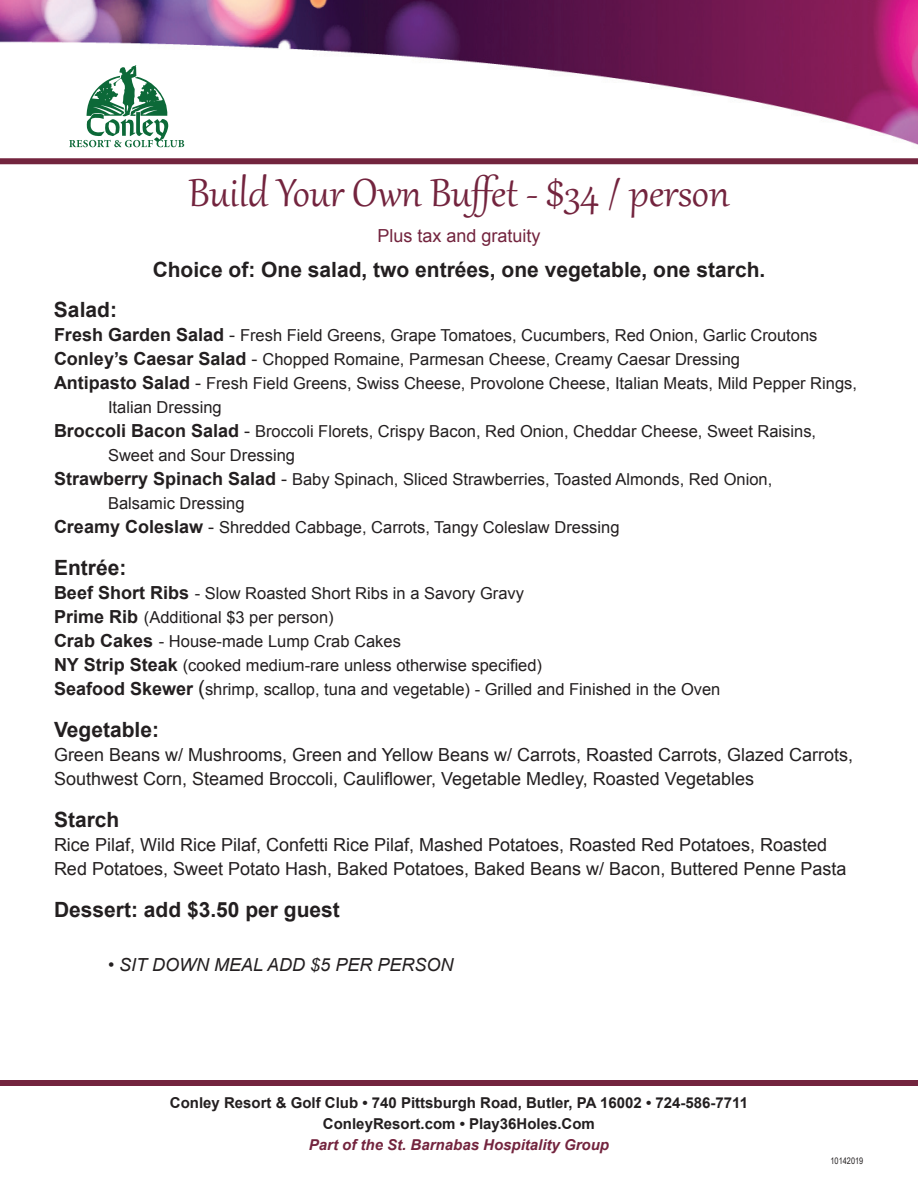
<style>
.page{position:relative;width:918px;height:1188px;background:#fff}
.page>*{position:absolute;margin:0;border:0;box-sizing:border-box;transform-origin:0 0}
.t1{font:48px "Gabriola";color:#73243e}
.t2{font:700 21px "Arial";color:#231f20}
.t3{font:18px/24px "Arial";color:#231f20}
.t4{font:italic 18px "Arial";color:#231f20}
.t5{font:18px "Arial";color:#73243e}
.t6{font:16.5px/24px "Arial";color:#231f20}
.t7{font:700 15px/21px "Arial";color:#231f20;text-align:center}
.t8{font:italic 700 15px "Arial";color:#73243e}
.t9{font:9px "Arial Narrow";color:#231f20}
.s1{font-weight:700;font-size:18px}
.s2{font-size:18px}
.s3{font-size:21px}
</style>
<div class="page">
<img style="left:0;top:0;width:918px;height:148px">
<svg style="left:69px;top:65px;width:115px;height:82px"></svg>
<div style="left:0;top:158px;width:918px;height:6px;background:#73243e"></div>
<div style="left:0;top:1080px;width:918px;height:6px;background:#73243e"></div>
<h1 class="t1" style="left:188px;top:161px;width:543px">Build Your Own Buffet - $34 / person</h1>
<p class="t5" style="left:377px;top:224px;width:165px">Plus tax and gratuity</p>
<p class="t2" style="left:153px;top:255px;width:614px">Choice of: One salad, two entrées, one vegetable, one starch.</p>
<p class="t2" style="left:54px;top:296px;width:65px">Salad:</p>
<p class="t6" style="left:54px;top:323px;width:765px"><span class="s1">Fresh Garden Salad</span> <span class="s2">-</span> Fresh Field Greens, Grape Tomatoes, Cucumbers, Red Onion, Garlic Croutons</p>
<p class="t6" style="left:54px;top:347px;width:688px"><span class="s1">Conley’s Caesar Salad</span> <span class="s2">-</span> Chopped Romaine, Parmesan Cheese, Creamy Caesar Dressing</p>
<p class="t6" style="left:54px;top:371px;width:805px"><span class="s1">Antipasto Salad</span> <span class="s2">-</span> Fresh Field Greens, Swiss Cheese, Provolone Cheese, Italian Meats, Mild Pepper Rings,</p>
<p class="t6" style="left:108px;top:395px;width:115px">Italian Dressing</p>
<p class="t6" style="left:54px;top:419px;width:764px"><span class="s1">Broccoli Bacon Salad</span> <span class="s2">-</span> Broccoli Florets, Crispy Bacon, Red Onion, Cheddar Cheese, Sweet Raisins,</p>
<p class="t6" style="left:108px;top:443px;width:189px">Sweet and Sour Dressing</p>
<p class="t6" style="left:54px;top:467px;width:720px"><span class="s1">Strawberry Spinach Salad</span> <span class="s2">-</span> Baby Spinach, Sliced Strawberries, Toasted Almonds, Red Onion,</p>
<p class="t6" style="left:108px;top:491px;width:138px">Balsamic Dressing</p>
<p class="t6" style="left:54px;top:515px;width:567px"><span class="s1">Creamy Coleslaw</span> <span class="s2">-</span> Shredded Cabbage, Carrots, Tangy Coleslaw Dressing</p>
<p class="t2" style="left:54px;top:554px;width:74px">Entrée:</p>
<p class="t6" style="left:54px;top:581px;width:668px"><span class="s1">Beef Short Ribs</span> - Slow Roasted Short Ribs in a Savory Gravy<br><span class="s1">Prime Rib</span> (Additional $3 per person)<br><span class="s1">Crab Cakes</span> - House-made Lump Crab Cakes<br><span class="s1">NY Strip Steak</span> (cooked medium-rare unless otherwise specified)<br><span class="s1">Seafood Skewer</span> <span class="s3">(</span>shrimp, scallop, tuna and vegetable) - Grilled and Finished in the Oven</p>
<p class="t2" style="left:54px;top:716px;width:107px">Vegetable:</p>
<p class="t3" style="left:54px;top:743px;width:801px">Green Beans w/ Mushrooms, Green and Yellow Beans w/ Carrots, Roasted Carrots, Glazed Carrots,<br>Southwest Corn, Steamed Broccoli, Cauliflower, Vegetable Medley, Roasted Vegetables</p>
<p class="t2" style="left:54px;top:806px;width:67px">Starch</p>
<p class="t3" style="left:54px;top:833px;width:794px">Rice Pilaf, Wild Rice Pilaf, Confetti Rice Pilaf, Mashed Potatoes, Roasted Red Potatoes, Roasted<br>Red Potatoes, Sweet Potato Hash, Baked Potatoes, Baked Beans w/ Bacon, Buttered Penne Pasta</p>
<p class="t2" style="left:54px;top:896px;width:287px">Dessert: add $3.50 per guest</p>
<p class="t4" style="left:108px;top:953px;width:347px">• SIT DOWN MEAL ADD $5 PER PERSON</p>
<p class="t7" style="left:170px;top:1093px;width:580px">Conley Resort &amp; Golf Club • 740 Pittsburgh Road, Butler, PA 16002 • 724-586-7711<br>ConleyResort.com • Play36Holes.Com</p>
<p class="t8" style="left:309px;top:1135px;width:302px">Part of the St. Barnabas Hospitality Group</p>
<p class="t9" style="left:831px;top:1154px;width:34px">10142019</p>
</div>
